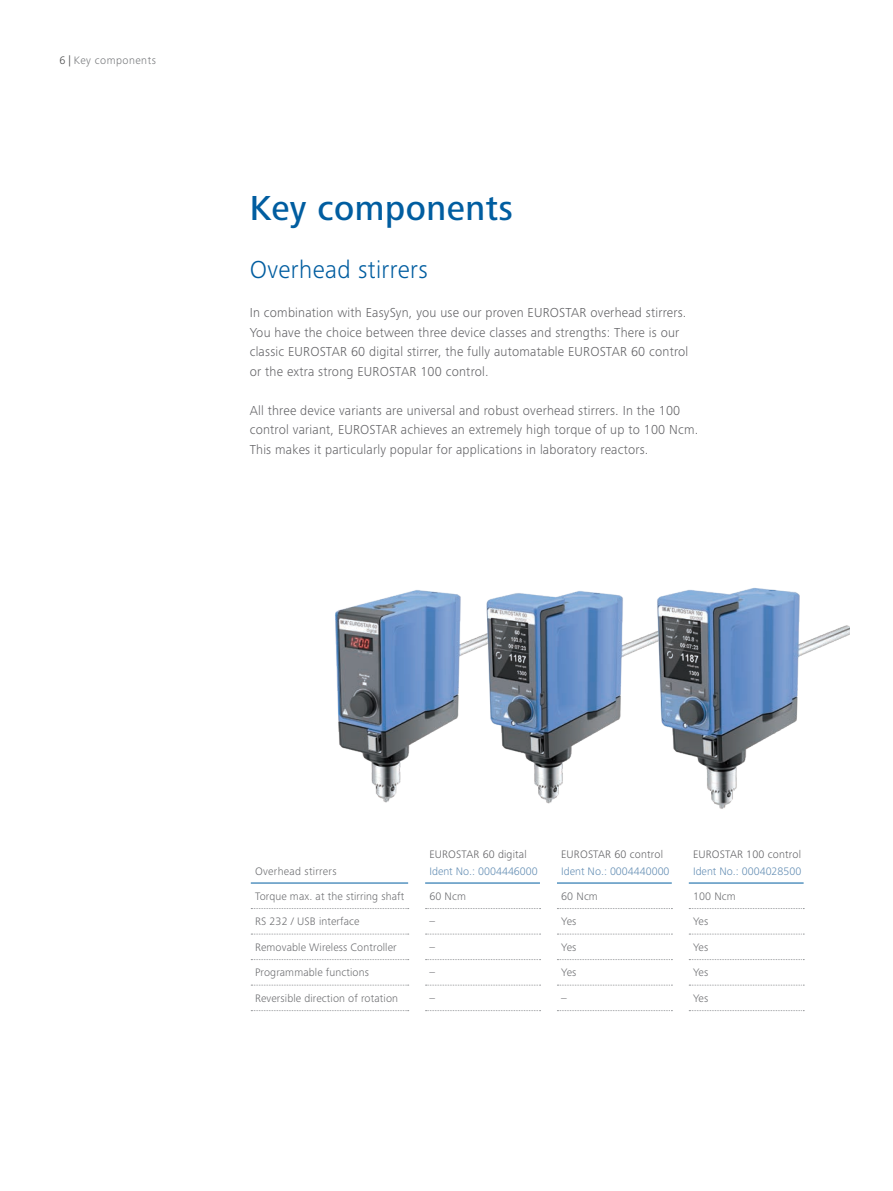
<style>
.page{position:relative;width:893px;height:1191px;background:#fff}
.page>*{position:absolute;margin:0;border:0;box-sizing:border-box;transform-origin:0 0}
.Fließtext_head_VERS{font:500 36px "Frutiger Next IKA";letter-spacing:.015em;color:#005da0}
.Fließtext_head_VERS-2{font:300 25.5px "Frutiger Next IKA";letter-spacing:.015em;color:#005da0}
.Fließtext{font:300 13.5px/19.5px "Frutiger Next IKA";letter-spacing:.015em;color:#636366}
.t1{font:300 11.25px "Frutiger Next IKA";letter-spacing:.01em;color:#6c6d70}
.Fließtext-2{font:300 11.25px "Frutiger Next IKA";color:#648eb4}
.Fließtext-3{font:300 11.25px "Frutiger Next IKA";letter-spacing:.015em;color:#636366}
.t2{font:300 11.25px "Frutiger Next IKA";letter-spacing:.04em;color:#76787b}
.s1{color:#4b4c4d}
</style>
<div class="page">
<img style="left:335px;top:590px;width:118px;height:213px">
<img style="left:453px;top:591px;width:169px;height:213px">
<img style="left:622px;top:588px;width:227px;height:221px">
<svg style="left:251px;top:908px;width:158px;height:1px"></svg>
<svg style="left:425px;top:908px;width:116px;height:1px"></svg>
<svg style="left:557px;top:908px;width:115px;height:1px"></svg>
<svg style="left:689px;top:908px;width:115px;height:1px"></svg>
<svg style="left:251px;top:933px;width:158px;height:1px"></svg>
<svg style="left:425px;top:933px;width:116px;height:1px"></svg>
<svg style="left:557px;top:933px;width:115px;height:1px"></svg>
<svg style="left:689px;top:933px;width:115px;height:1px"></svg>
<svg style="left:251px;top:959px;width:158px;height:1px"></svg>
<svg style="left:425px;top:959px;width:116px;height:1px"></svg>
<svg style="left:557px;top:959px;width:115px;height:1px"></svg>
<svg style="left:689px;top:959px;width:115px;height:1px"></svg>
<svg style="left:251px;top:984px;width:158px;height:1px"></svg>
<svg style="left:425px;top:984px;width:116px;height:1px"></svg>
<svg style="left:557px;top:984px;width:115px;height:1px"></svg>
<svg style="left:689px;top:984px;width:115px;height:1px"></svg>
<svg style="left:251px;top:1010px;width:158px;height:1px"></svg>
<svg style="left:425px;top:1010px;width:116px;height:1px"></svg>
<svg style="left:557px;top:1010px;width:115px;height:1px"></svg>
<svg style="left:689px;top:1010px;width:115px;height:1px"></svg>
<hr style="left:251px;top:882px;width:157px;height:1px;background:#005da0">
<hr style="left:425px;top:882px;width:115px;height:1px;background:#005da0">
<hr style="left:557px;top:882px;width:115px;height:1px;background:#005da0">
<hr style="left:689px;top:882px;width:115px;height:1px;background:#005da0">
<p class="t2" style="left:60px;top:54px;width:98px"><span class="s1">6 |</span> Key components</p>
<p class="Fließtext_head_VERS" style="left:250px;top:187px;width:265px">Key components</p>
<p class="Fließtext_head_VERS-2" style="left:250px;top:255px;width:179px">Overhead stirrers</p>
<p class="Fließtext" style="left:250px;top:303px;width:438px">In combination with EasySyn, you use our proven EUROSTAR overhead stirrers.</p>
<p class="Fließtext" style="left:250px;top:323px;width:440px">You have the choice between three device classes and strengths: There is our classic EUROSTAR 60 digital stirrer, the fully automatable EUROSTAR 60 control</p>
<p class="Fließtext" style="left:250px;top:362px;width:240px">or the extra strong EUROSTAR 100 control.</p>
<p class="Fließtext" style="left:250px;top:401px;width:450px">All three device variants are universal and robust overhead stirrers. In the 100 control variant, EUROSTAR achieves an extremely high torque of up to 100 Ncm.<br>This makes it particularly popular for applications in laboratory reactors.</p>
<p class="t1" style="left:255px;top:864px;width:83px">Overhead stirrers</p>
<p class="Fließtext-3" style="left:429px;top:848px;width:99px">EUROSTAR 60 digital</p>
<p class="Fließtext-2" style="left:429px;top:864px;width:110px">Ident No.: 0004446000</p>
<p class="Fließtext-3" style="left:561px;top:848px;width:103px">EUROSTAR 60 control</p>
<p class="Fließtext-2" style="left:561px;top:864px;width:110px">Ident No.: 0004440000</p>
<p class="Fließtext-3" style="left:693px;top:848px;width:109px">EUROSTAR 100 control</p>
<p class="Fließtext-2" style="left:693px;top:864px;width:110px">Ident No.: 0004028500</p>
<p class="t1" style="left:255px;top:889px;width:151px">Torque max. at the stirring shaft</p>
<p class="t1" style="left:429px;top:889px;width:38px">60 Ncm</p>
<p class="t1" style="left:561px;top:889px;width:38px">60 Ncm</p>
<p class="t1" style="left:693px;top:889px;width:44px">100 Ncm</p>
<p class="t1" style="left:255px;top:915px;width:106px">RS 232 / USB interface</p>
<p class="t1" style="left:429px;top:915px;width:7px">–</p>
<p class="t1" style="left:561px;top:915px;width:17px">Yes</p>
<p class="t1" style="left:693px;top:915px;width:17px">Yes</p>
<p class="t1" style="left:255px;top:940px;width:143px">Removable Wireless Controller</p>
<p class="t1" style="left:429px;top:940px;width:7px">–</p>
<p class="t1" style="left:561px;top:940px;width:17px">Yes</p>
<p class="t1" style="left:693px;top:940px;width:17px">Yes</p>
<p class="t1" style="left:255px;top:966px;width:115px">Programmable functions</p>
<p class="t1" style="left:429px;top:966px;width:7px">–</p>
<p class="t1" style="left:561px;top:966px;width:17px">Yes</p>
<p class="t1" style="left:693px;top:966px;width:17px">Yes</p>
<p class="t1" style="left:255px;top:991px;width:145px">Reversible direction of rotation</p>
<p class="t1" style="left:429px;top:991px;width:7px">–</p>
<p class="t1" style="left:561px;top:991px;width:7px">–</p>
<p class="t1" style="left:693px;top:991px;width:17px">Yes</p>
</div>
